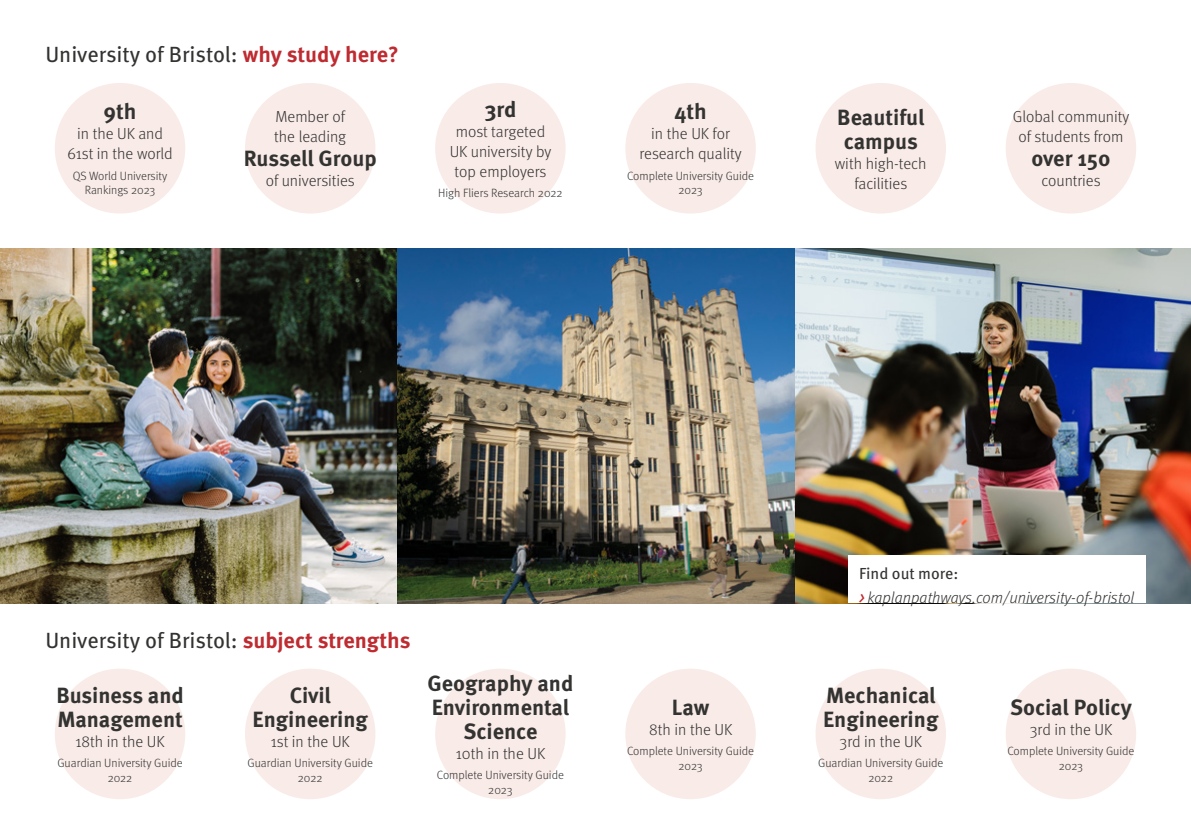
<style>
.page{position:relative;width:1191px;height:840px;background:#fff}
.page>*{position:absolute;margin:0;border:0;box-sizing:border-box;transform-origin:0 0}
.t1{font:700 22px/24px "Meta Pro";color:#333332}
.t2{font:22px "Meta Pro";letter-spacing:-.005em;color:#333332}
.t3{font:300 16px/20px "Meta Pro";color:#333332;text-align:center}
.t4{font:italic 300 16px/24px "Meta Pro";color:#333332}
.t5{font:300 12px/14.4px "Meta Pro";color:#333332;text-align:center}
.s1{font-weight:700;color:#be2b31}
.s2{font-weight:400;font-style:normal}
.s3{font-weight:400;color:#be2b31}
</style>
<div class="page">
<img style="left:0;top:249px;width:1191px;height:353px">
<div style="left:55px;top:83px;width:130px;height:130px;background:#f9ebe7;border-radius:50%"></div>
<div style="left:245px;top:83px;width:130px;height:130px;background:#f9ebe7;border-radius:50%"></div>
<div style="left:435px;top:83px;width:130px;height:130px;background:#f9ebe7;border-radius:50%"></div>
<div style="left:625px;top:83px;width:131px;height:130px;background:#f9ebe7;border-radius:50%"></div>
<div style="left:815px;top:83px;width:131px;height:130px;background:#f9ebe7;border-radius:50%"></div>
<div style="left:1005px;top:83px;width:131px;height:130px;background:#f9ebe7;border-radius:50%"></div>
<div style="left:55px;top:668px;width:130px;height:130px;background:#f9ebe7;border-radius:50%"></div>
<div style="left:625px;top:668px;width:131px;height:130px;background:#f9ebe7;border-radius:50%"></div>
<div style="left:815px;top:668px;width:131px;height:130px;background:#f9ebe7;border-radius:50%"></div>
<div style="left:1005px;top:668px;width:131px;height:130px;background:#f9ebe7;border-radius:50%"></div>
<div style="left:245px;top:668px;width:130px;height:130px;background:#f9ebe7;border-radius:50%"></div>
<div style="left:435px;top:668px;width:130px;height:130px;background:#f9ebe7;border-radius:50%"></div>
<div style="left:847px;top:555px;width:298px;height:47px;background:#fff"></div>
<h1 class="t2" style="left:45px;top:38px;width:355px">University of Bristol: <span class="s1">why study here?</span></h1>
<h1 class="t1" style="left:104px;top:98px;width:34px">9th</h1>
<p class="t3" style="left:67px;top:123px;width:107px">in the UK and<br>61st in the world</p>
<p class="t5" style="left:73px;top:167px;width:96px">QS World University<br>Rankings 2023</p>
<p class="t3" style="left:274px;top:106px;width:73px;text-align:left">Member of the leading</p>
<h1 class="t1" style="left:244px;top:145px;width:134px">Russell Group</h1>
<p class="t3" style="left:266px;top:170px;width:91px">of universities</p>
<h1 class="t1" style="left:484px;top:95px;width:33px">3rd</h1>
<p class="t3" style="left:450px;top:120px;width:103px">most targeted<br>UK university by top employers</p>
<p class="t5" style="left:438px;top:185px;width:126px">High Fliers Research 2022</p>
<h1 class="t1" style="left:674px;top:98px;width:34px">4th</h1>
<p class="t3" style="left:639px;top:123px;width:104px">in the UK for research quality</p>
<p class="t5" style="left:627px;top:167px;width:128px">Complete University Guide<br>2023</p>
<h1 class="t1" style="left:837px;top:103px;width:89px">Beautiful campus</h1>
<p class="t3" style="left:835px;top:152px;width:93px">with high-tech facilities</p>
<p class="t3" style="left:1012px;top:106px;width:118px">Global community of students from</p>
<h1 class="t1" style="left:1031px;top:145px;width:81px">over 150</h1>
<p class="t3" style="left:1041px;top:170px;width:61px">countries</p>
<h1 class="t2" style="left:45px;top:623px;width:367px">University of Bristol: <span class="s1">subject strengths</span></h1>
<h1 class="t1" style="left:56px;top:681px;width:129px">Business and<br>Management</h1>
<p class="t3" style="left:76px;top:730px;width:91px">18th in the UK</p>
<p class="t5" style="left:57px;top:754px;width:127px">Guardian University Guide<br>2022</p>
<h1 class="t1" style="left:252px;top:681px;width:117px;text-align:center">Civil<br>Engineering</h1>
<p class="t3" style="left:271px;top:730px;width:81px">1st in the UK</p>
<p class="t5" style="left:247px;top:754px;width:127px">Guardian University Guide<br>2022</p>
<h1 class="t1" style="left:427px;top:669px;width:147px;text-align:center">Geography and<br>Environmental<br>Science</h1>
<p class="t3" style="left:456px;top:742px;width:91px">10th in the UK</p>
<p class="t5" style="left:437px;top:766px;width:128px">Complete University Guide<br>2023</p>
<h1 class="t1" style="left:672px;top:693px;width:39px">Law</h1>
<p class="t3" style="left:649px;top:718px;width:85px">8th in the UK</p>
<p class="t5" style="left:627px;top:742px;width:128px">Complete University Guide<br>2023</p>
<p class="t4" style="left:859px;top:560px;width:277px"><span class="s2">Find out more:<br></span><span class="s3">&gt;</span> kaplanpathways.com/university-of-bristol</p>
<h1 class="t1" style="left:823px;top:681px;width:117px">Mechanical<br>Engineering</h1>
<p class="t3" style="left:839px;top:730px;width:84px">3rd in the UK</p>
<p class="t5" style="left:818px;top:754px;width:127px">Guardian University Guide<br>2022</p>
<h1 class="t1" style="left:1010px;top:693px;width:123px">Social Policy</h1>
<p class="t3" style="left:1029px;top:718px;width:84px">3rd in the UK</p>
<p class="t5" style="left:1007px;top:742px;width:128px">Complete University Guide<br>2023</p>
</div>
